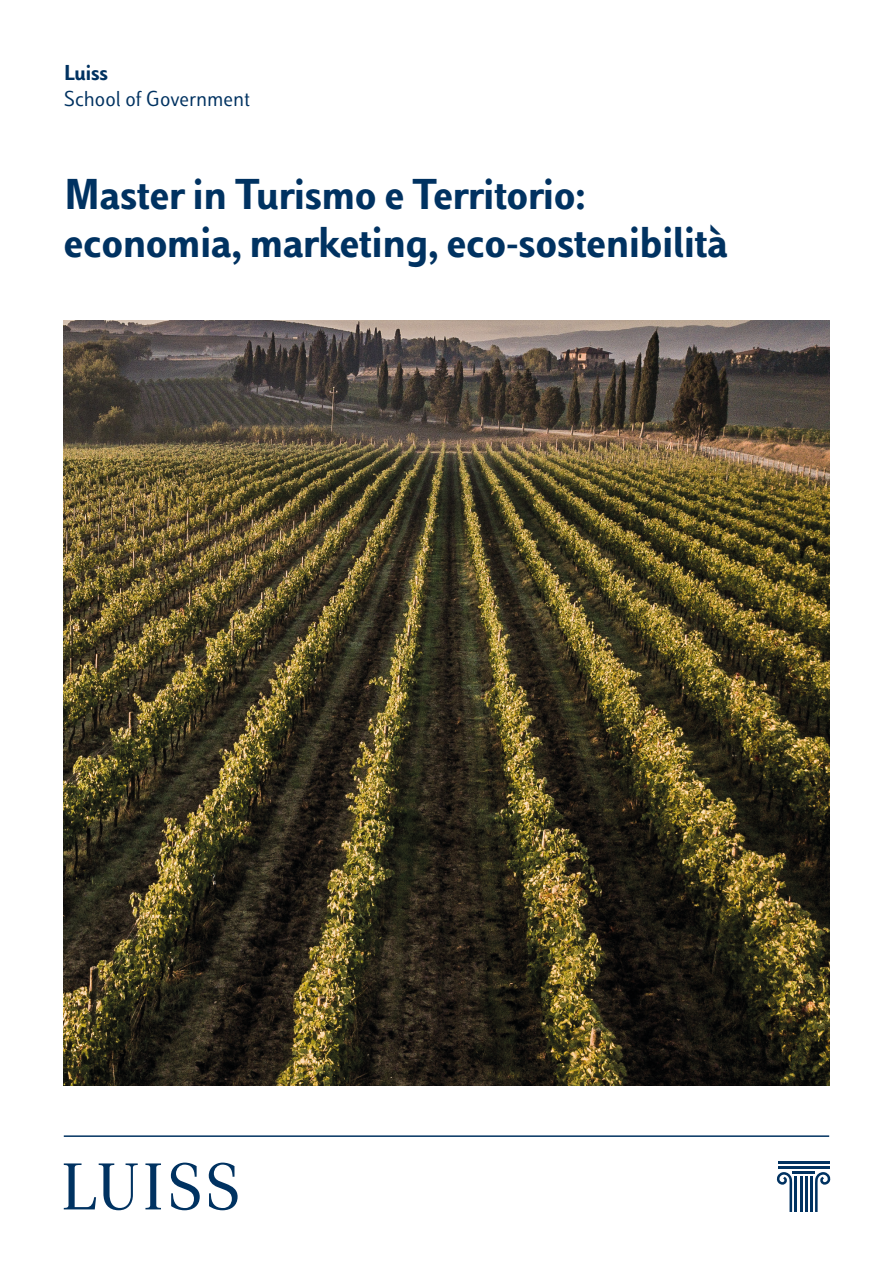
<style>
.page{position:relative;width:893px;height:1263px;background:#fff}
.page>*{position:absolute;margin:0;border:0;box-sizing:border-box;transform-origin:0 0}
.t1{font:700 45px/48px "Luiss Sans";color:#003261}
.t2{font:22.5px "Luiss Sans";color:#003261}
.t3{font:700 22.5px "Luiss Sans";letter-spacing:-.01em;color:#003261}
</style>
<div class="page">
<svg style="left:64px;top:1163px;width:74px;height:47px"></svg>
<svg style="left:145px;top:1163px;width:16px;height:46px"></svg>
<svg style="left:171px;top:1162px;width:29px;height:48px"></svg>
<svg style="left:209px;top:1162px;width:29px;height:48px"></svg>
<hr style="left:778px;top:1161px;width:51px;height:2px;background:#003261">
<hr style="left:778px;top:1166px;width:51px;height:2px;background:#003261">
<hr style="left:792px;top:1171px;width:23px;height:3px;background:#003261">
<hr style="left:795px;top:1176px;width:2px;height:36px;background:#003261">
<hr style="left:800px;top:1176px;width:2px;height:36px;background:#003261">
<hr style="left:805px;top:1176px;width:2px;height:36px;background:#003261">
<hr style="left:810px;top:1176px;width:2px;height:36px;background:#003261">
<svg style="left:777px;top:1172px;width:15px;height:40px"></svg>
<svg style="left:815px;top:1172px;width:15px;height:40px"></svg>
<hr style="left:64px;top:1135px;width:765px;height:2px;background:#003261">
<img style="left:64px;top:320px;width:765px;height:766px">
<p class="t3" style="left:64px;top:59px;width:46px">Luiss</p>
<p class="t2" style="left:64px;top:86px;width:188px">School of Government</p>
<p class="t1" style="left:64px;top:169px;width:665px">Master in Turismo e Territorio: economia, marketing, eco-sostenibilità</p>
</div>
